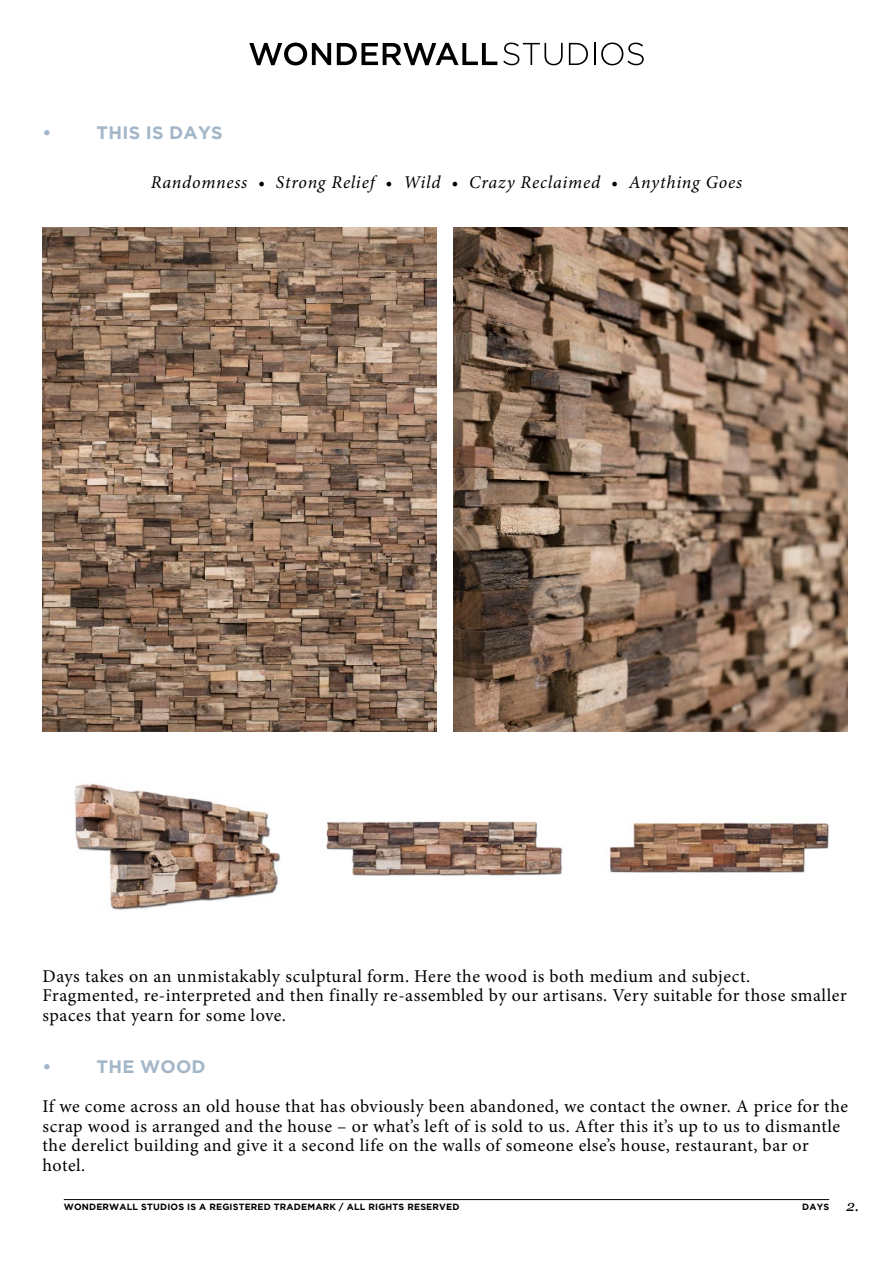
<style>
.page{position:relative;width:893px;height:1263px;background:#fff}
.page>*{position:absolute;margin:0;border:0;box-sizing:border-box;transform-origin:0 0}
.t1{font:18px/19.5px "Minion Pro";letter-spacing:.025em;color:#000}
.t2{font:italic 18px "Minion Pro";letter-spacing:.04em;color:#000}
.t3{font:700 18px "Gotham";letter-spacing:.015em;color:#a3b7c9}
.t4{font:700 9px "Gotham";letter-spacing:.02em;color:#000}
.s1{font-family:"Georgia";font-weight:400;font-style:italic;font-size:15px}
</style>
<div class="page">
<hr style="left:64px;top:1199px;width:765px;height:1px;background:#000">
<svg style="left:249px;top:43px;width:82px;height:22px"></svg>
<svg style="left:337px;top:43px;width:160px;height:22px"></svg>
<svg style="left:503px;top:43px;width:60px;height:22px"></svg>
<svg style="left:569px;top:43px;width:19px;height:22px"></svg>
<svg style="left:594px;top:43px;width:1px;height:22px"></svg>
<svg style="left:601px;top:43px;width:43px;height:22px"></svg>
<img style="left:326px;top:821px;width:237px;height:55px">
<img style="left:609px;top:822px;width:220px;height:51px">
<img style="left:74px;top:783px;width:207px;height:127px">
<img style="left:43px;top:227px;width:394px;height:504px">
<img style="left:454px;top:227px;width:394px;height:504px">
<p class="t3" style="left:43px;top:122px;width:10px">•</p>
<p class="t3" style="left:97px;top:122px;width:128px">THIS IS DAYS</p>
<p class="t2" style="left:151px;top:170px;width:593px">Randomness • Strong Relief • Wild • Crazy Reclaimed • Anything Goes</p>
<p class="t1" style="left:43px;top:966px;width:806px">Days takes on an unmistakably sculptural form. Here the wood is both medium and subject.<br>Fragmented, re-interpreted and then finally re-assembled by our artisans. Very suitable for those smaller spaces that yearn for some love.</p>
<p class="t3" style="left:43px;top:1057px;width:10px">•</p>
<p class="t3" style="left:97px;top:1057px;width:111px">THE WOOD</p>
<p class="t1" style="left:43px;top:1097px;width:807px">If we come across an old house that has obviously been abandoned, we contact the owner. A price for the scrap wood is arranged and the house – or what’s left of is sold to us. After this it’s up to us to dismantle the derelict building and give it a second life on the walls of someone else’s house, restaurant, bar or hotel.</p>
<p class="t4" style="left:64px;top:1201px;width:397px">WONDERWALL STUDIOS IS A REGISTERED TRADEMARK / ALL RIGHTS RESERVED</p>
<p class="t4" style="left:802px;top:1201px;width:58px">DAYS <span class="s1">2.</span></p>
</div>
